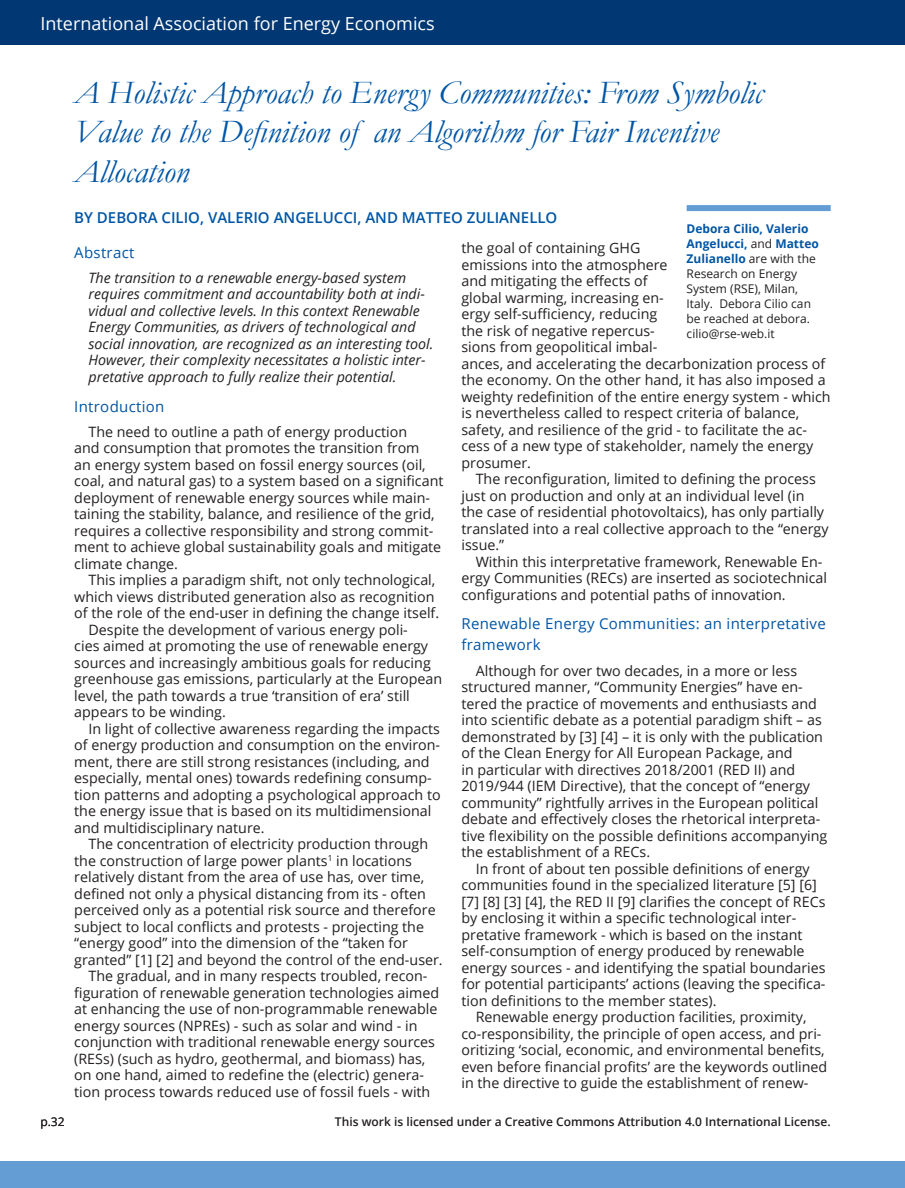
<style>
.page{position:relative;width:905px;height:1188px;background:#fff}
.page>*{position:absolute;margin:0;border:0;box-sizing:border-box;transform-origin:0 0}
.Header_1_-_Dark_Blue_NEW{font:italic 33px/39.6px "Garamond";color:#0155a5}
.t1{font:18px "Open Sans";color:#fff}
.Heading_NEW{font:15px/21px "Open Sans";letter-spacing:.02em;color:#0155a5}
.Author_NEW{font:600 15px "Open Sans";color:#0155a5}
.Abstract_head{font:15px "Open Sans";letter-spacing:.02em;color:#0155a5}
.Body_Text_NEW{font:14.25px/16.5px "Open Sans";color:#231f20}
.Abstract{font:italic 14.25px/16.5px "Open Sans";color:#231f20}
.Author_Note_NEW{font:12px/15px "Open Sans";color:#231f20}
.t2{font:600 12px "Open Sans";color:#231f20}
.s1{font-weight:700;color:#0155a5}
</style>
<div class="page">
<div style="left:0;top:0;width:904px;height:45px;background:#013874"></div>
<div style="left:0;top:1161px;width:904px;height:27px;background:#639dd4"></div>
<div style="left:686px;top:205px;width:144px;height:6px;background:#639dd4"></div>
<p class="t1" style="left:40px;top:11px;width:396px">International Association for Energy Economics</p>
<p class="Header_1_-_Dark_Blue_NEW" style="left:74px;top:72px;width:690px">A Holistic Approach to Energy Communities: From Symbolic<br>Value to the Definition of an Algorithm for Fair Incentive<br>Allocation</p>
<p class="Author_NEW" style="left:74px;top:207px;width:484px">BY DEBORA CILIO, VALERIO ANGELUCCI, AND MATTEO ZULIANELLO</p>
<p class="Abstract_head" style="left:74px;top:242px;width:62px">Abstract</p>
<p class="Abstract" style="left:88px;top:269px;width:346px">The transition to a renewable energy-based system requires commitment and accountability both at indi&shy;vidual and collective levels. In this context Renewable Energy Communities, as drivers of technological and social innovation, are recognized as an interesting tool.<br>However, their complexity necessitates a holistic inter&shy;pretative approach to fully realize their potential.</p>
<p class="Heading_NEW" style="left:74px;top:395px;width:92px">Introduction</p>
<p class="Body_Text_NEW" style="left:74px;top:423px;width:370px;text-indent:14px">The need to outline a path of energy production<br>and consumption that promotes the transition from<br>an energy system based on fossil energy sources (oil, coal, and natural gas) to a system based on a significant deployment of renewable energy sources while main&shy;taining the stability, balance, and resilience of the grid, requires a collective responsibility and strong commit&shy;ment to achieve global sustainability goals and mitigate climate change.</p>
<p class="Body_Text_NEW" style="left:74px;top:571px;width:366px;text-indent:14px">This implies a paradigm shift, not only technological, which views distributed generation also as recognition of the role of the end-user in defining the change itself.</p>
<p class="Body_Text_NEW" style="left:74px;top:621px;width:369px;text-indent:14px">Despite the development of various energy poli-<br>cies aimed at promoting the use of renewable energy sources and increasingly ambitious goals for reducing greenhouse gas emissions, particularly at the European level, the path towards a true ‘transition of era’ still appears to be winding.</p>
<p class="Body_Text_NEW" style="left:74px;top:720px;width:368px;text-indent:14px">In light of collective awareness regarding the impacts of energy production and consumption on the environ&shy;ment, there are still strong resistances (including, and especially, mental ones) towards redefining consump&shy;tion patterns and adopting a psychological approach to the energy issue that is based on its multidimensional and multidisciplinary nature.</p>
<p class="Body_Text_NEW" style="left:74px;top:835px;width:370px;text-indent:14px">The concentration of electricity production through the construction of large power plants<sup>1</sup> in locations relatively distant from the area of use has, over time, defined not only a physical distancing from its - often perceived only as a potential risk source and therefore subject to local conflicts and protests - projecting the “energy good” into the dimension of the “taken for granted” [1] [2] and beyond the control of the end-user.</p>
<p class="Body_Text_NEW" style="left:74px;top:967px;width:366px;text-indent:14px">The gradual, and in many respects troubled, recon&shy;figuration of renewable generation technologies aimed at enhancing the use of non-programmable renewable energy sources (NPREs) - such as solar and wind - in conjunction with traditional renewable energy sources (RESs) (such as hydro, geothermal, and biomass) has, on one hand, aimed to redefine the (electric) genera&shy;tion process towards reduced use of fossil fuels - with</p>
<p class="Author_Note_NEW" style="left:686px;top:221px;width:134px"><span class="s1">Debora Cilio, Valerio<br>Angelucci,</span> and <span class="s1">Matteo<br>Zulianello</span> are with the<br>Research on Energy<br>System (RSE), Milan,<br>Italy. Debora Cilio can be reached at debora. cilio@rse-web.it</p>
<p class="Body_Text_NEW" style="left:461px;top:239px;width:370px">the goal of containing GHG<br>emissions into the atmosphere<br>and mitigating the effects of<br>global warming, increasing en-<br>ergy self-sufficiency, reducing<br>the risk of negative repercus-<br>sions from geopolitical imbal-<br>ances, and accelerating the decarbonization process of the economy. On the other hand, it has also imposed a weighty redefinition of the entire energy system - which is nevertheless called to respect criteria of balance, safety, and resilience of the grid - to facilitate the ac&shy;cess of a new type of stakeholder, namely the energy prosumer.</p>
<p class="Body_Text_NEW" style="left:461px;top:470px;width:368px;text-indent:14px">The reconfiguration, limited to defining the process just on production and only at an individual level (in the case of residential photovoltaics), has only partially translated into a real collective approach to the “energy issue.”</p>
<p class="Body_Text_NEW" style="left:461px;top:553px;width:367px;text-indent:14px">Within this interpretative framework, Renewable En&shy;ergy Communities (RECs) are inserted as sociotechnical configurations and potential paths of innovation.</p>
<p class="Heading_NEW" style="left:461px;top:613px;width:366px">Renewable Energy Communities: an interpretative framework</p>
<p class="Body_Text_NEW" style="left:461px;top:662px;width:367px;text-indent:14px">Although for over two decades, in a more or less structured manner, “Community Energies” have en&shy;tered the practice of movements and enthusiasts and into scientific debate as a potential paradigm shift – as demonstrated by [3] [4] – it is only with the publication of the Clean Energy for All European Package, and<br>in particular with directives 2018/2001 (RED II) and 2019/944 (IEM Directive), that the concept of “energy community” rightfully arrives in the European political debate and effectively closes the rhetorical interpreta&shy;tive flexibility on the possible definitions accompanying the establishment of a RECs.</p>
<p class="Body_Text_NEW" style="left:461px;top:860px;width:366px;text-indent:14px">In front of about ten possible definitions of energy communities found in the specialized literature [5] [6] [7] [8] [3] [4], the RED II [9] clarifies the concept of RECs by enclosing it within a specific technological inter&shy;pretative framework - which is based on the instant self-consumption of energy produced by renewable energy sources - and identifying the spatial boundaries for potential participants’ actions (leaving the specifica&shy;tion definitions to the member states).</p>
<p class="Body_Text_NEW" style="left:461px;top:1008px;width:367px;text-indent:14px">Renewable energy production facilities, proximity, co-responsibility, the principle of open access, and pri&shy;oritizing ‘social, economic, and environmental benefits, even before financial profits’ are the keywords outlined in the directive to guide the establishment of renew-</p>
<p class="Author_Note_NEW" style="left:40px;top:1114px;width:26px">p.32</p>
<p class="t2" style="left:335px;top:1114px;width:497px">This work is licensed under a Creative Commons Attribution 4.0 International License.</p>
</div>
